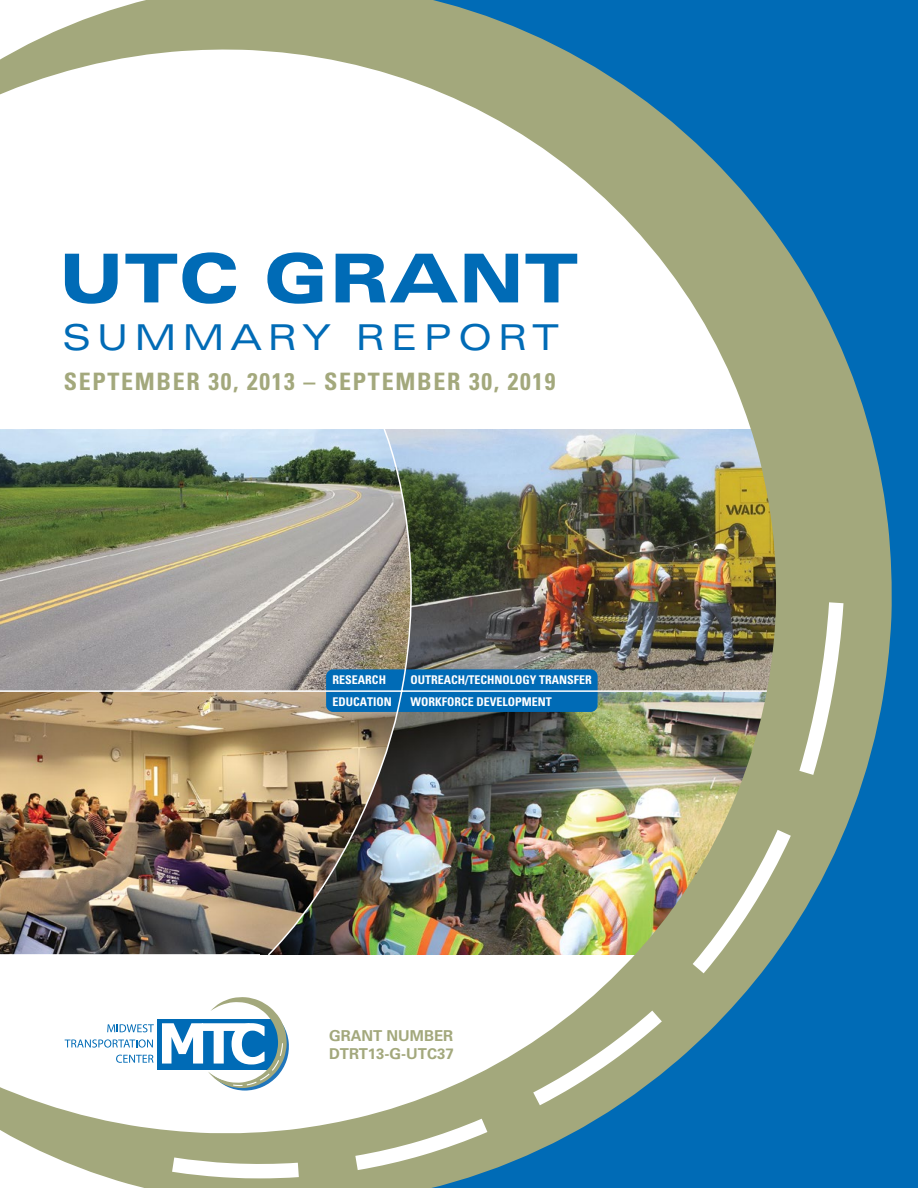
<style>
.page{position:relative;width:918px;height:1188px;background:#fff}
.page>*{position:absolute;margin:0;border:0;box-sizing:border-box;transform-origin:0 0}
.t1{font:900 expanded 67.5px "Univers LT Std";color:#006bb6}
.t2{font:expanded 35.7px "Univers LT Std";letter-spacing:.165em;color:#006bb6}
.t3{font:700 condensed 24px "Univers LT Std";letter-spacing:.07em;color:#a3a87c}
.t4{font:700 15px/18px "Univers LT Std";color:#a3a87c}
.t5{font:700 condensed 12px "Univers";color:#fff}
</style>
<div class="page">
<div style="left:892px;top:0;width:26px;height:1188px;background:#006bb6"></div>
<img style="left:0;top:0;width:892px;height:1188px">
<svg style="left:172px;top:1157px;width:127px;height:21px"></svg>
<svg style="left:355px;top:1119px;width:132px;height:51px"></svg>
<svg style="left:533px;top:1011px;width:129px;height:94px"></svg>
<svg style="left:693px;top:830px;width:98px;height:143px"></svg>
<svg style="left:799px;top:602px;width:44px;height:173px"></svg>
<p class="t1" style="left:59px;top:239px;width:522px">UTC GRANT</p>
<p class="t2" style="left:62px;top:316px;width:498px">SUMMARY REPORT</p>
<p class="t3" style="left:64px;top:366px;width:493px">SEPTEMBER 30, 2013 – SEPTEMBER 30, 2019</p>
<p class="t5" style="left:333px;top:673px;width:55px">RESEARCH</p>
<p class="t5" style="left:410px;top:673px;width:183px">OUTREACH/TECHNOLOGY TRANSFER</p>
<p class="t5" style="left:333px;top:695px;width:61px">EDUCATION</p>
<p class="t5" style="left:410px;top:695px;width:143px">WORKFORCE DEVELOPMENT</p>
<p class="t4" style="left:329px;top:1026px;width:126px">GRANT NUMBER<br>DTRT13-G-UTC37</p>
</div>
